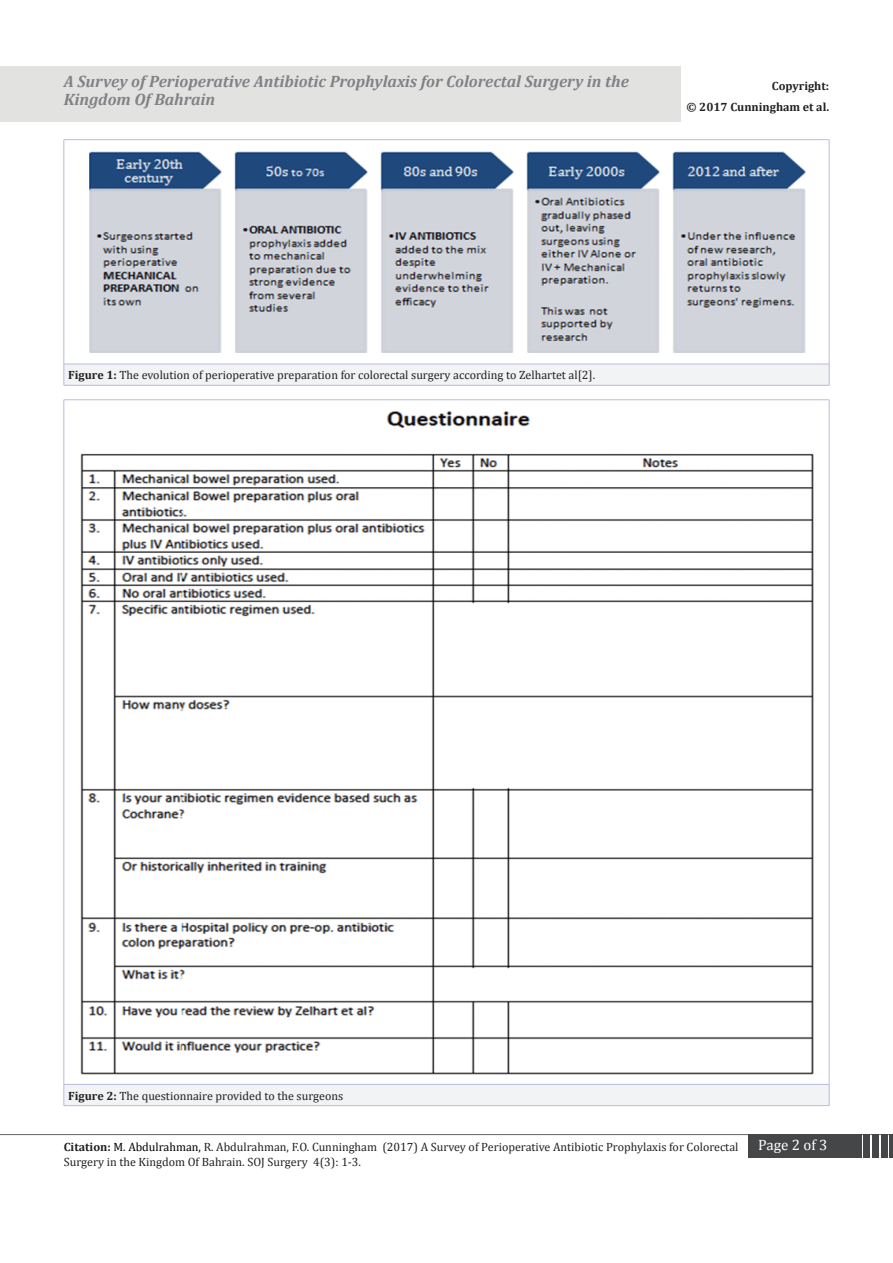
<style>
.page{position:relative;width:893px;height:1263px;background:#fff}
.page>*{position:absolute;margin:0;border:0;box-sizing:border-box;transform-origin:0 0}
.t1{font:italic 700 16.5px/18px "Cambria";color:#808285}
.t2{font:15px "Cambria";color:#fff}
.t3{font:12px "Cambria";color:#231f20}
.t4{font:700 12px "Cambria";color:#231f20}
.s1{font-weight:700}
.s2{color:#000}
</style>
<div class="page">
<div style="left:0;top:66px;width:680px;height:55px;background:#e2e2e1"></div>
<hr style="left:0;top:1134px;width:893px;height:1px;background:#626365">
<div style="left:748px;top:1134px;width:114px;height:23px;background:#454647"></div>
<div style="left:863px;top:1134px;width:7px;height:23px;background:#454647"></div>
<div style="left:872px;top:1134px;width:7px;height:23px;background:#454647"></div>
<div style="left:881px;top:1134px;width:7px;height:23px;background:#454647"></div>
<hr style="left:889px;top:1134px;width:4px;height:23px;background:#454647">
<div style="left:64px;top:364px;width:765px;height:21px;background:#f2f3f4"></div>
<hr style="left:64px;top:139px;width:765px;height:1px;background:#babbdd">
<hr style="left:64px;top:140px;width:1px;height:224px;background:#babbdd">
<hr style="left:829px;top:140px;width:1px;height:224px;background:#babbdd">
<hr style="left:64px;top:364px;width:765px;height:1px;background:#babbdd">
<svg style="left:64px;top:364px;width:1px;height:21px"></svg>
<svg style="left:829px;top:364px;width:1px;height:21px"></svg>
<hr style="left:64px;top:385px;width:765px;height:1px;background:#babbdd">
<img style="left:89px;top:152px;width:716px;height:201px">
<div style="left:64px;top:1084px;width:765px;height:22px;background:#f2f3f4"></div>
<hr style="left:64px;top:399px;width:765px;height:1px;background:#babbdd">
<hr style="left:64px;top:400px;width:1px;height:684px;background:#babbdd">
<hr style="left:829px;top:400px;width:1px;height:684px;background:#babbdd">
<hr style="left:64px;top:1084px;width:765px;height:1px;background:#babbdd">
<svg style="left:64px;top:1085px;width:1px;height:20px"></svg>
<svg style="left:829px;top:1084px;width:1px;height:21px"></svg>
<hr style="left:64px;top:1105px;width:765px;height:1px;background:#babbdd">
<img style="left:81px;top:411px;width:733px;height:664px">
<p class="t1" style="left:64px;top:71px;width:567px">A Survey of Perioperative Antibiotic Prophylaxis for Colorectal Surgery in the<br>Kingdom Of Bahrain</p>
<p class="t4" style="left:772px;top:77px;width:59px">Copyright:</p>
<p class="t4" style="left:686px;top:99px;width:144px">© 2017 Cunningham et al.</p>
<p class="t3" style="left:68px;top:368px;width:529px"><span class="s1">Figure 1:</span> The evolution of perioperative preparation for colorectal surgery according to Zelhartet al[2].</p>
<p class="t3" style="left:68px;top:1088px;width:277px"><span class="s1">Figure 2:</span> The questionnaire provided to the surgeons</p>
<p class="t3" style="left:64px;top:1140px;width:676px"><span class="s1">Citation:</span> <span class="s2">M. Abdulrahman,</span> R. Abdulrahman, F.O. Cunningham (2017) A Survey of Perioperative Antibiotic Prophylaxis for Colorectal</p>
<p class="t2" style="left:758px;top:1136px;width:71px">Page 2 of 3</p>
<p class="t3" style="left:64px;top:1155px;width:299px">Surgery in the Kingdom Of Bahrain. SOJ Surgery 4(3): 1-3.</p>
</div>
